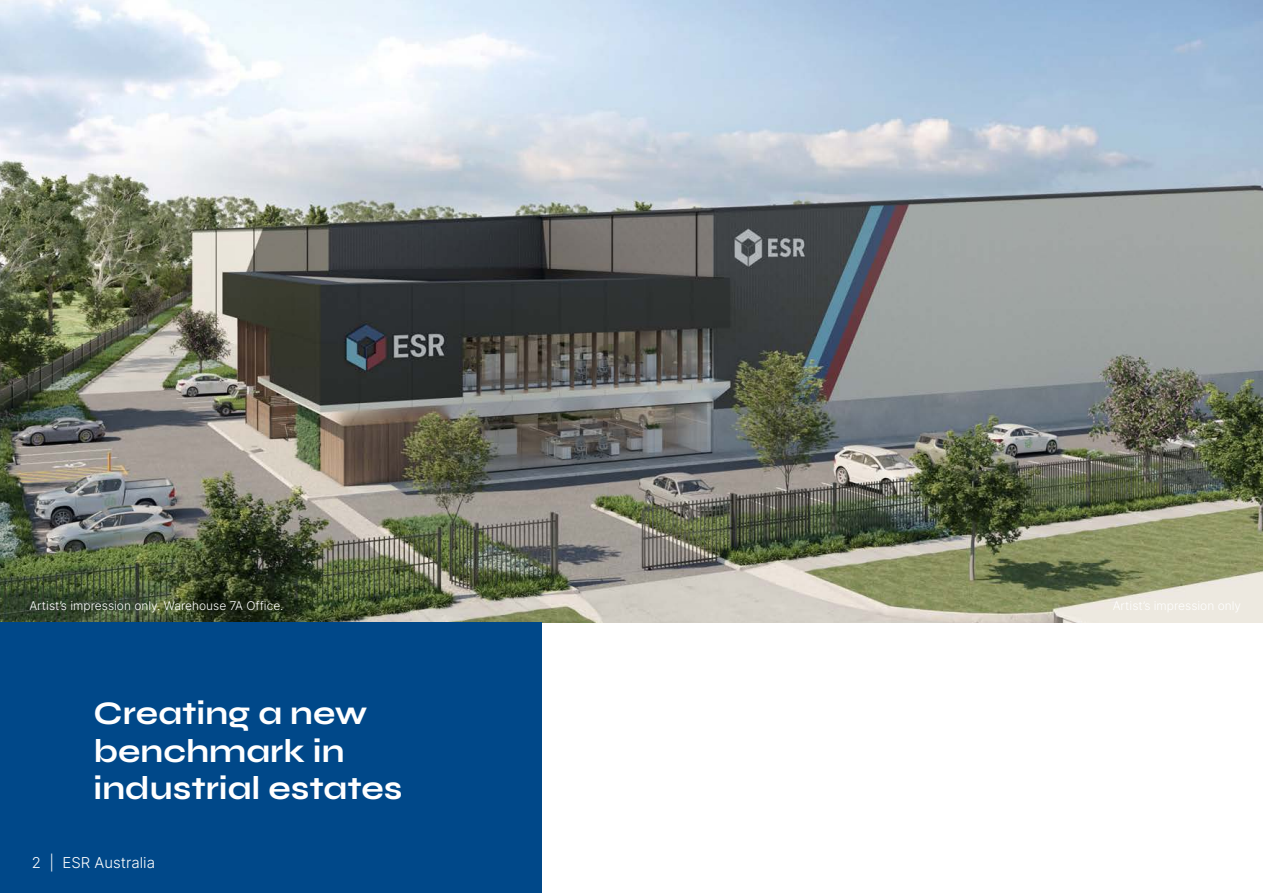
<style>
.page{position:relative;width:1263px;height:893px;background:#fff}
.page>*{position:absolute;margin:0;border:0;box-sizing:border-box;transform-origin:0 0}
.Call_out{font:700 33px "Syne";color:#fff}
.t1{font:300 15px "Inter";color:#fff}
.Stats{font:300 12px "Inter";color:#fff}
</style>
<div class="page">
<img style="left:0;top:0;width:1263px;height:623px">
<div style="left:0;top:623px;width:542px;height:270px;background:#004889"></div>
<p class="Stats" style="left:29px;top:597px;width:256px">Artist’s impression only. Warehouse 7A Office.</p>
<p class="Call_out" style="left:94px;top:693px;width:275px">Creating a new</p>
<p class="Call_out" style="left:94px;top:730px;width:252px">benchmark in</p>
<p class="Call_out" style="left:94px;top:768px;width:310px">industrial estates</p>
<p class="t1" style="left:32px;top:852px;width:125px">2 | ESR Australia</p>
</div>
